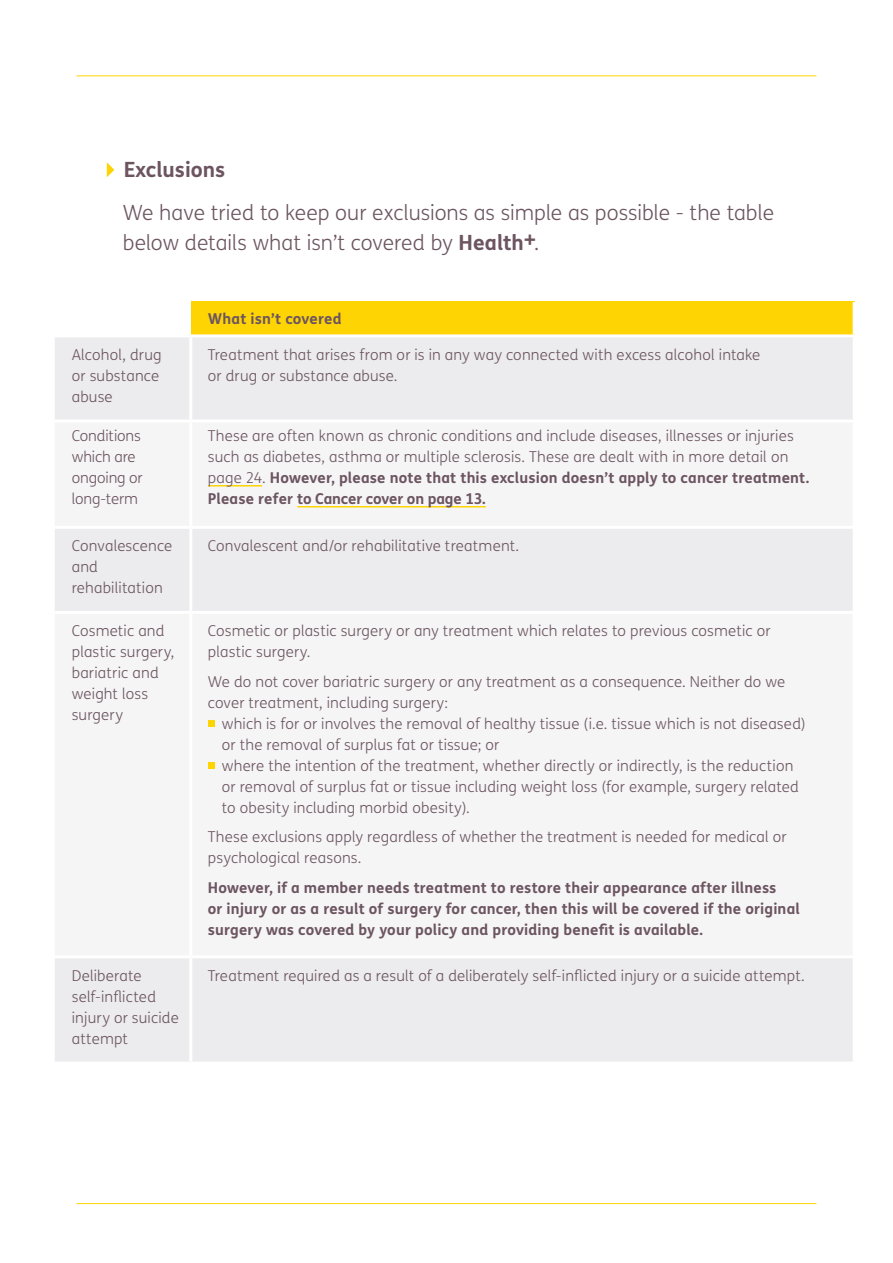
<style>
.page{position:relative;width:893px;height:1263px;background:#fff}
.page>*{position:absolute;margin:0;border:0;box-sizing:border-box;transform-origin:0 0}
.t1{font:300 21px/30px "FS Me";color:#6c5560}
.t2{font:700 21px "FS Me";color:#6c5560}
.t3{font:300 15px/21px "FS Me";letter-spacing:.01em;color:#6c5560}
.t4{font:700 15px/21px "FS Me";letter-spacing:.01em;color:#6c5560}
.t5{font:300 15px/21px "FS Me";letter-spacing:-.01em;color:#6c5560}
.s1{font-weight:700}
</style>
<div class="page">
<hr style="left:77px;top:1203px;width:739px;height:1px;background:#fed503">
<hr style="left:77px;top:75px;width:739px;height:1px;background:#fed503">
<div style="left:191px;top:302px;width:663px;height:34px;background:#fed503"></div>
<div style="left:55px;top:337px;width:798px;height:724px;background:#ececee"></div>
<svg style="left:55px;top:422px;width:798px;height:533px;fill:#f5f5f6"></svg>
<hr style="left:189px;top:337px;width:3px;height:82px;background:#fff">
<hr style="left:189px;top:614px;width:3px;height:341px;background:#fff">
<hr style="left:189px;top:958px;width:3px;height:103px;background:#fff">
<hr style="left:853px;top:302px;width:3px;height:32px;background:#fff">
<hr style="left:191px;top:334px;width:665px;height:3px;background:#fff">
<hr style="left:55px;top:611px;width:136px;height:3px;background:#fff">
<hr style="left:191px;top:611px;width:665px;height:3px;background:#fff">
<hr style="left:55px;top:955px;width:136px;height:3px;background:#fff">
<hr style="left:191px;top:955px;width:665px;height:3px;background:#fff">
<hr style="left:55px;top:419px;width:136px;height:3px;background:#fff">
<hr style="left:55px;top:526px;width:136px;height:3px;background:#fff">
<hr style="left:191px;top:419px;width:665px;height:3px;background:#fff">
<hr style="left:191px;top:526px;width:665px;height:3px;background:#fff">
<hr style="left:189px;top:422px;width:3px;height:104px;background:#fff">
<hr style="left:189px;top:529px;width:3px;height:82px;background:#fff">
<hr style="left:208px;top:485px;width:54px;height:1px;background:#fed503">
<hr style="left:297px;top:506px;width:189px;height:1px;background:#fed503">
<div style="left:208px;top:720px;width:6px;height:7px;background:#fed503"></div>
<div style="left:208px;top:762px;width:6px;height:7px;background:#fed503"></div>
<svg style="left:107px;top:162px;width:7px;height:15px"></svg>
<h1 class="t2" style="left:124px;top:154px;width:103px">Exclusions</h1>
<h1 class="t1" style="left:123px;top:197px;width:653px">We have tried to keep our exclusions as simple as possible - the table below details what isn’t covered by <span class="s1">Health+</span>.</h1>
<p class="t4" style="left:208px;top:307px;width:135px">What isn’t covered</p>
<p class="t3" style="left:72px;top:344px;width:91px">Alcohol, drug or substance abuse</p>
<p class="t3" style="left:208px;top:344px;width:554px">Treatment that arises from or is in any way connected with excess alcohol intake or drug or substance abuse.</p>
<p class="t5" style="left:72px;top:425px;width:73px">Conditions which are ongoing or long-term</p>
<p class="t3" style="left:208px;top:425px;width:603px">These are often known as chronic conditions and include diseases, illnesses or injuries such as diabetes, asthma or multiple sclerosis. These are dealt with in more detail on page 24. <span class="s1">However, please note that this exclusion doesn’t apply to cancer treatment.<br>Please refer to Cancer cover on page 13.</span></p>
<p class="t3" style="left:72px;top:535px;width:102px">Convalescence and rehabilitation</p>
<p class="t3" style="left:208px;top:535px;width:313px">Convalescent and/or rehabilitative treatment.</p>
<p class="t3" style="left:72px;top:620px;width:104px">Cosmetic and plastic surgery, bariatric and weight loss surgery</p>
<p class="t3" style="left:208px;top:620px;width:564px">Cosmetic or plastic surgery or any treatment which relates to previous cosmetic or plastic surgery.</p>
<p class="t3" style="left:208px;top:671px;width:579px">We do not cover bariatric surgery or any treatment as a consequence. Neither do we cover treatment, including surgery:</p>
<p class="t3" style="left:222px;top:713px;width:586px">which is for or involves the removal of healthy tissue (i.e. tissue which is not diseased) or the removal of surplus fat or tissue; or<br>where the intention of the treatment, whether directly or indirectly, is the reduction or removal of surplus fat or tissue including weight loss (for example, surgery related to obesity including morbid obesity).</p>
<p class="t3" style="left:208px;top:826px;width:580px">These exclusions apply regardless of whether the treatment is needed for medical or psychological reasons.</p>
<p class="t4" style="left:208px;top:876px;width:594px">However, if a member needs treatment to restore their appearance after illness<br>or injury or as a result of surgery for cancer, then this will be covered if the original surgery was covered by your policy and providing benefit is available.</p>
<p class="t3" style="left:72px;top:965px;width:109px">Deliberate self-inflicted injury or suicide attempt</p>
<p class="t3" style="left:208px;top:965px;width:598px">Treatment required as a result of a deliberately self-inflicted injury or a suicide attempt.</p>
</div>
